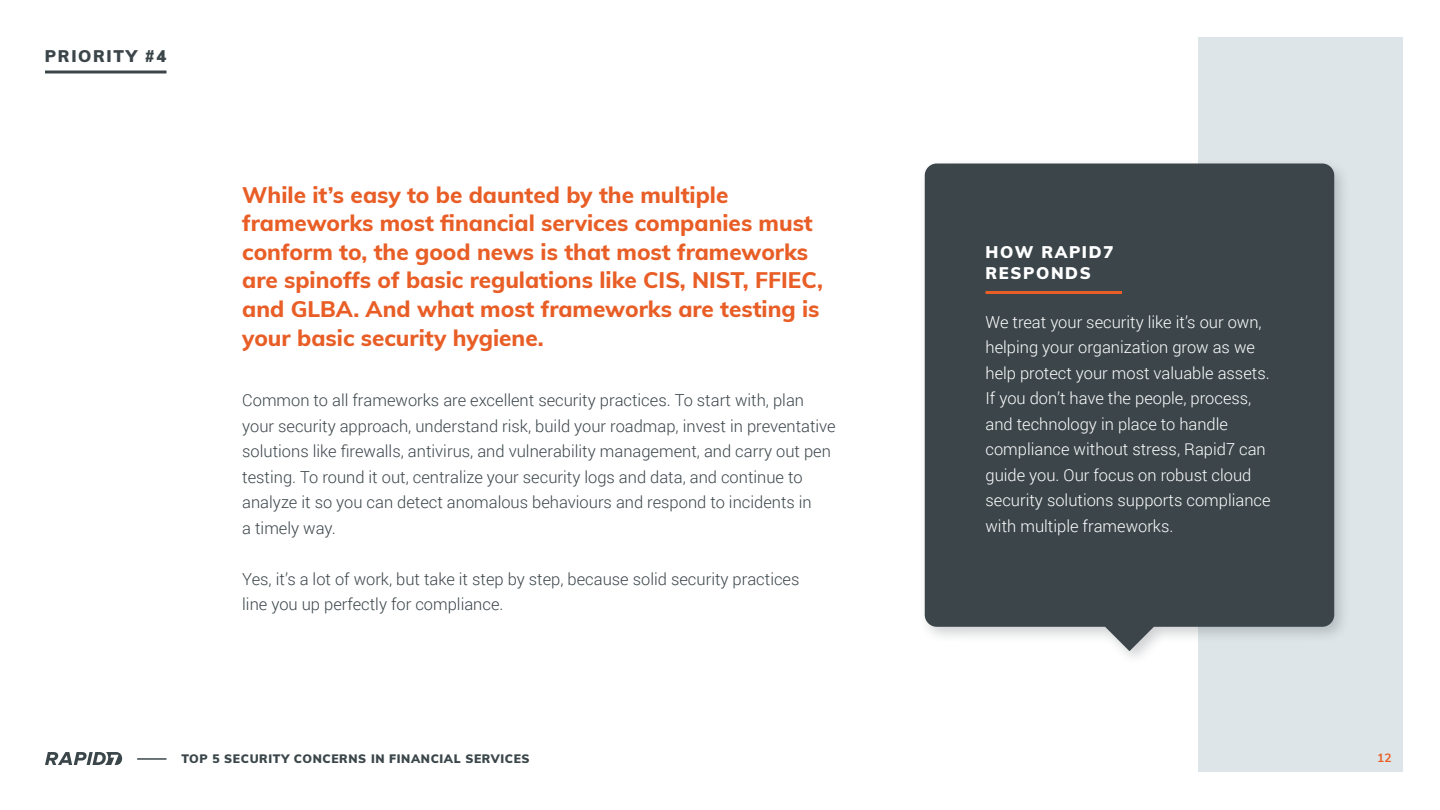
<style>
.page{position:relative;width:1440px;height:810px;background:#fff}
.page>*{position:absolute;margin:0;border:0;box-sizing:border-box;transform-origin:0 0}
.t1{font:800 22.5px/28.5px "Muli";color:#e85e26}
.t2{font:300 16.5px/25.5px "Roboto";color:#3b454a}
.t3{font:300 16.5px/25.5px "Roboto";color:#fff}
.t4{font:900 16.5px/21px "Muli";letter-spacing:.1em;color:#fff}
.t5{font:900 16.5px "Muli";letter-spacing:.1em;color:#3b454a}
.t6{font:900 12px "Muli";letter-spacing:.05em;color:#3b464a}
.t7{font:700 12px "Muli";color:#e85e26}
</style>
<div class="page">
<svg style="left:45px;top:752px;width:77px;height:13px"></svg>
<hr style="left:137px;top:758px;width:30px;height:2px;background:#3b464a">
<div style="left:1198px;top:38px;width:204px;height:734px;background:#dee5e8"></div>
<svg style="left:45px;top:70px;width:121px;height:4px"></svg>
<div style="left:918px;top:156px;width:433px;height:510px;background:#3b454a;opacity:.25"></div>
<div style="left:925px;top:164px;width:409px;height:487px;background:#3b454a"></div>
<hr style="left:986px;top:291px;width:136px;height:3px;background:#e85e26">
<p class="t5" style="left:45px;top:43px;width:123px">PRIORITY #4</p>
<p class="t1" style="left:242px;top:180px;width:582px">While it’s easy to be daunted by the multiple frameworks most financial services companies must conform to, the good news is that most frameworks are spinoffs of basic regulations like CIS, NIST, FFIEC, and GLBA. And what most frameworks are testing is your basic security hygiene.</p>
<p class="t2" style="left:242px;top:387px;width:595px">Common to all frameworks are excellent security practices. To start with, plan your security approach, understand risk, build your roadmap, invest in preventative solutions like firewalls, antivirus, and vulnerability management, and carry out pen testing. To round it out, centralize your security logs and data, and continue to analyze it so you can detect anomalous behaviours and respond to incidents in<br>a timely way.</p>
<p class="t2" style="left:242px;top:565px;width:559px">Yes, it’s a lot of work, but take it step by step, because solid security practices line you up perfectly for compliance.</p>
<p class="t6" style="left:182px;top:750px;width:350px">TOP 5 SECURITY CONCERNS IN FINANCIAL SERVICES</p>
<p class="t4" style="left:986px;top:241px;width:129px">HOW RAPID7<br>RESPONDS</p>
<p class="t3" style="left:986px;top:309px;width:287px">We treat your security like it’s our own, helping your organization grow as we help protect your most valuable assets.<br>If you don’t have the people, process, and technology in place to handle compliance without stress, Rapid7 can guide you. Our focus on robust cloud security solutions supports compliance with multiple frameworks.</p>
<p class="t7" style="left:1377px;top:749px;width:16px">12</p>
</div>
